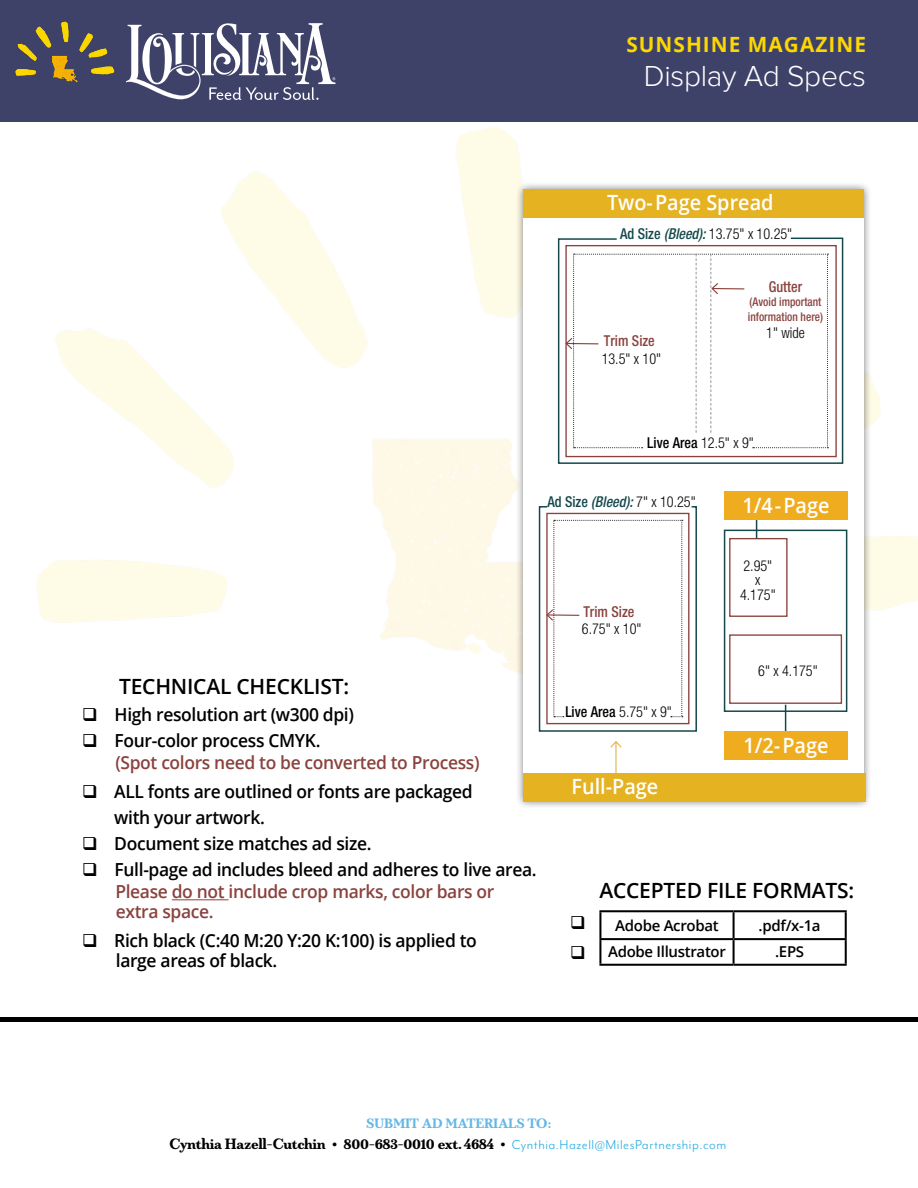
<style>
.page{position:relative;width:918px;height:1188px;background:#fff}
.page>*{position:absolute;margin:0;border:0;box-sizing:border-box;transform-origin:0 0}
.t1{font:300 30px "Proxima Nova";letter-spacing:-.01em;color:#fff}
.t2{font:600 21px "Open Sans";color:#fff;scale:.95 1}
.t3{font:600 21px "Open Sans";letter-spacing:-.01em;color:#000}
.t4{font:700 21px "Open Sans";letter-spacing:.05em;color:#fcd700}
.t5{font:600 18px/25.7px "Open Sans";letter-spacing:-.02em;color:#000}
.t6{font:600 18px/22.6px "Open Sans";letter-spacing:-.02em;color:#8a423d}
.t7{font:300 condensed 15px/14.5px "Helvetica Neue";color:#000;text-align:center;scale:.95 1}
.t8{font:600 15px "Open Sans";letter-spacing:-.02em;color:#000}
.t9{font:500 condensed 15px "Helvetica Neue";color:#000;scale:.95 1}
.t10{font:500 condensed 15px "Helvetica Neue";color:#8a423d;scale:.95 1}
.t11{font:700 14.85px "Marcia";letter-spacing:-.02em;color:#000}
.t12{font:700 13.5px "Marcia";letter-spacing:-.02em;color:#63b8e7}
.t13{font:500 condensed 12px/14.5px "Helvetica Neue";color:#8a423d;scale:.95 1}
.s1{font-weight:500;color:#15484b}
.s2{font-weight:500;font-style:italic;color:#15484b}
.s3{font-weight:300}
.s4{color:#000}
.s5{color:#8a423d}
.s6{font-family:"Mr Eaves Mod OT";font-weight:400;color:#24abe2}
</style>
<div class="page">
<div style="left:0;top:1017px;width:918px;height:5px;background:#000"></div>
<div style="left:0;top:0;width:918px;height:122px;background:#3f4268"></div>
<img style="left:15px;top:21px;width:903px;height:650px">
<div style="left:515px;top:182px;width:357px;height:628px;background:#000;opacity:.5"></div>
<div style="left:524px;top:190px;width:340px;height:611px;background:#fff"></div>
<div style="left:724px;top:530px;width:123px;height:182px;border:2px solid #15484b"></div>
<div style="left:729px;top:634px;width:113px;height:70px;border:1px solid #8a423d"></div>
<div style="left:729px;top:538px;width:59px;height:79px;border:1px solid #8a423d"></div>
<svg style="left:756px;top:520px;width:1px;height:19px"></svg>
<hr style="left:785px;top:705px;width:1px;height:32px;background:#15484b">
<hr style="left:615px;top:742px;width:2px;height:31px;background:#deb445">
<svg style="left:610px;top:741px;width:12px;height:8px"></svg>
<svg style="left:557px;top:237px;width:287px;height:227px"></svg>
<svg style="left:565px;top:254px;width:263px;height:194px"></svg>
<div style="left:524px;top:189px;width:340px;height:29px;background:#e5b222"></div>
<div style="left:724px;top:492px;width:123px;height:28px;background:#f0ac1f"></div>
<div style="left:724px;top:732px;width:123px;height:28px;background:#f0ac1f"></div>
<div style="left:524px;top:773px;width:342px;height:28px;background:#e5b222"></div>
<svg style="left:538px;top:506px;width:159px;height:226px"></svg>
<hr style="left:172px;top:899px;width:57px;height:1px;background:#8a423d">
<hr style="left:599px;top:910px;width:135px;height:2px;background:#000">
<hr style="left:599px;top:912px;width:2px;height:26px;background:#000">
<hr style="left:734px;top:910px;width:113px;height:2px;background:#000">
<hr style="left:733px;top:912px;width:2px;height:26px;background:#000">
<hr style="left:845px;top:912px;width:2px;height:26px;background:#000">
<hr style="left:599px;top:938px;width:135px;height:2px;background:#000">
<hr style="left:599px;top:940px;width:2px;height:24px;background:#000">
<hr style="left:734px;top:938px;width:113px;height:2px;background:#000">
<hr style="left:733px;top:940px;width:2px;height:24px;background:#000">
<hr style="left:845px;top:940px;width:2px;height:24px;background:#000">
<hr style="left:599px;top:964px;width:135px;height:2px;background:#000">
<hr style="left:734px;top:964px;width:113px;height:2px;background:#000">
<p class="t4" style="left:626px;top:29px;width:241px">SUNSHINE MAGAZINE</p>
<h1 class="t1" style="left:644px;top:62px;width:224px">Display Ad Specs</h1>
<p class="t2" style="left:607px;top:188px;width:177px">Two-Page Spread</p>
<p class="t7" style="left:620px;top:226px;width:183px"><span class="s1">Ad Size</span> <span class="s2">(Bleed):</span> 13.75" x 10.25"</p>
<p class="t10" style="left:604px;top:332px;width:55px">Trim Size</p>
<p class="t7" style="left:602px;top:352px;width:64px">13.5" x 10"</p>
<p class="t10" style="left:769px;top:277px;width:37px">Gutter</p>
<p class="t13" style="left:748px;top:294px;width:81px">(Avoid important information here)</p>
<p class="t7" style="left:766px;top:326px;width:42px">1" wide</p>
<p class="t9" style="left:647px;top:434px;width:114px">Live Area <span class="s3">12.5" x 9"</span></p>
<p class="t7" style="left:547px;top:494px;width:158px"><span class="s1">Ad Size</span> <span class="s2">(Bleed):</span> 7" x 10.25"</p>
<p class="t2" style="left:743px;top:491px;width:93px">1/4-Page</p>
<p class="t3" style="left:119px;top:672px;width:232px">TECHNICAL CHECKLIST:</p>
<p class="t5" style="left:82px;top:701px;width:273px">❑ High resolution art (w300 dpi)</p>
<p class="t6" style="left:115px;top:729px;width:366px;text-indent:-33px"><span class="s4">❑ Four-color process CMYK.<br></span>(Spot colors need to be converted to Process)</p>
<p class="t5" style="left:114px;top:779px;width:360px;text-indent:-32px">❑ ALL fonts are outlined or fonts are packaged with your artwork.</p>
<p class="t5" style="left:82px;top:830px;width:291px">❑ Document size matches ad size.</p>
<p class="t5" style="left:82px;top:858px;width:456px;line-height:22.6px;text-align:center">❑ Full-page ad includes bleed and adheres to live area.<br><span class="s5">Please do not include crop marks, color bars or</span></p>
<p class="t6" style="left:116px;top:900px;width:99px">extra space.</p>
<p class="t5" style="left:116px;top:930px;width:363px;line-height:20px;text-indent:-34px">❑ Rich black (C:40 M:20 Y:20 K:100) is applied to large areas of black.</p>
<p class="t10" style="left:583px;top:603px;width:55px">Trim Size</p>
<p class="t7" style="left:582px;top:622px;width:64px">6.75" x 10"</p>
<p class="t9" style="left:565px;top:702px;width:114px">Live Area <span class="s3">5.75" x 9"</span></p>
<p class="t2" style="left:572px;top:772px;width:93px">Full-Page</p>
<p class="t7" style="left:740px;top:558px;width:39px">2.95" x<br>4.175"</p>
<p class="t7" style="left:758px;top:663px;width:64px">6" x 4.175"</p>
<p class="t2" style="left:744px;top:731px;width:91px">1/2-Page</p>
<p class="t3" style="left:599px;top:876px;width:256px">ACCEPTED FILE FORMATS:</p>
<p class="t8" style="left:615px;top:915px;width:105px">Adobe Acrobat</p>
<p class="t8" style="left:759px;top:915px;width:64px">.pdf/x-1a</p>
<p class="t8" style="left:608px;top:942px;width:119px">Adobe Illustrator</p>
<p class="t8" style="left:775px;top:942px;width:31px">.EPS</p>
<p class="t12" style="left:366px;top:1114px;width:187px">SUBMIT AD MATERIALS TO:</p>
<p class="t11" style="left:170px;top:1135px;width:558px">Cynthia Hazell-Cutchin • 800-683-0010 ext. 4684 • <span class="s6">Cynthia.Hazell@MilesPartnership.com</span></p>
</div>
